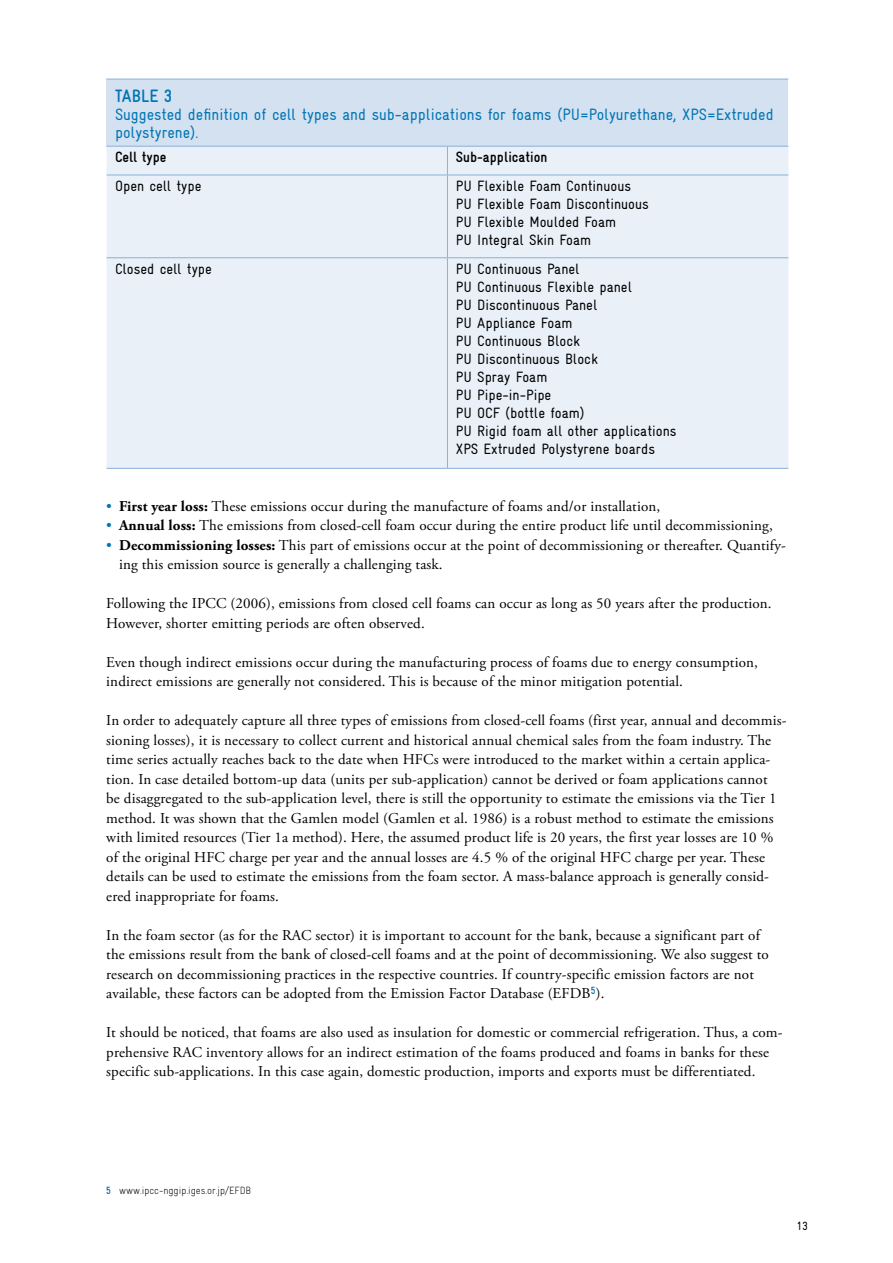
<style>
.page{position:relative;width:893px;height:1263px;background:#fff}
.page>*{position:absolute;margin:0;border:0;box-sizing:border-box;transform-origin:0 0}
.t1{font:700 condensed 18px "Gravur";color:#0075b4}
.t2{font:condensed 16.5px/18px "Gravur";color:#0075b4}
.t3{font:15px/19.5px "Adobe Garamond Pro";letter-spacing:.01em;color:#000}
.t4{font:condensed 15px/18px "Gravur";color:#000}
.t5{font:700 condensed 15px "Gravur";color:#000}
.t6{font:condensed 12px "Gravur";color:#000}
.t7{font:300 condensed 10.5px "Gravur";color:#000}
.s1{color:#0075b4}
.s2{font-weight:700}
.s3{font-weight:700;color:#0075b4}
</style>
<div class="page">
<div style="left:106px;top:79px;width:682px;height:67px;background:#d3e1f0"></div>
<div style="left:106px;top:147px;width:682px;height:321px;background:#eaf0f8"></div>
<hr style="left:106px;top:79px;width:341px;height:1px;background:#89b1d8">
<hr style="left:447px;top:79px;width:341px;height:1px;background:#89b1d8">
<hr style="left:106px;top:146px;width:341px;height:1px;background:#89b1d8">
<hr style="left:447px;top:146px;width:341px;height:1px;background:#89b1d8">
<hr style="left:106px;top:175px;width:341px;height:1px;background:#89b1d8">
<hr style="left:447px;top:175px;width:341px;height:1px;background:#89b1d8">
<hr style="left:106px;top:257px;width:341px;height:1px;background:#89b1d8">
<hr style="left:447px;top:257px;width:341px;height:1px;background:#89b1d8">
<hr style="left:106px;top:468px;width:341px;height:1px;background:#89b1d8">
<hr style="left:447px;top:468px;width:341px;height:1px;background:#89b1d8">
<svg style="left:447px;top:147px;width:1px;height:28px"></svg>
<hr style="left:447px;top:175px;width:1px;height:82px;background:#89b1d8">
<hr style="left:447px;top:258px;width:1px;height:210px;background:#89b1d8">
<p class="t1" style="left:115px;top:86px;width:59px">TABLE 3</p>
<p class="t2" style="left:115px;top:105px;width:660px">Suggested definition of cell types and sub-applications for foams (PU=Polyurethane, XPS=Extruded polystyrene).</p>
<p class="t5" style="left:115px;top:149px;width:53px">Cell type</p>
<p class="t5" style="left:456px;top:149px;width:93px">Sub-application</p>
<p class="t4" style="left:115px;top:177px;width:88px">Open cell type</p>
<p class="t4" style="left:456px;top:177px;width:194px">PU Flexible Foam Continuous<br>PU Flexible Foam Discontinuous<br>PU Flexible Moulded Foam<br>PU Integral Skin Foam</p>
<p class="t4" style="left:115px;top:260px;width:98px">Closed cell type</p>
<p class="t4" style="left:456px;top:260px;width:222px">PU Continuous Panel<br>PU Continuous Flexible panel<br>PU Discontinuous Panel<br>PU Appliance Foam<br>PU Continuous Block<br>PU Discontinuous Block<br>PU Spray Foam<br>PU Pipe-in-Pipe<br>PU OCF (bottle foam)<br>PU Rigid foam all other applications<br>XPS Extruded Polystyrene boards</p>
<p class="t3" style="left:106px;top:497px;width:555px"><span class="s1">•</span> <span class="s2">First year loss:</span> These emissions occur during the manufacture of foams and/or installation,</p>
<p class="t3" style="left:106px;top:516px;width:668px"><span class="s1">•</span> <span class="s2">Annual loss:</span> The emissions from closed-cell foam occur during the entire product life until decommissioning,</p>
<p class="t3" style="left:119px;top:536px;width:668px;text-indent:-13px"><span class="s1">•</span> <span class="s2">Decommissioning losses:</span> This part of emissions occur at the point of decommissioning or thereafter. Quantify&shy;ing this emission source is generally a challenging task.</p>
<p class="t3" style="left:106px;top:594px;width:667px">Following the IPCC (2006), emissions from closed cell foams can occur as long as 50 years after the production.<br>However, shorter emitting periods are often observed.</p>
<p class="t3" style="left:106px;top:653px;width:653px">Even though indirect emissions occur during the manufacturing process of foams due to energy consumption, indirect emissions are generally not considered. This is because of the minor mitigation potential.</p>
<p class="t3" style="left:106px;top:711px;width:682px">In order to adequately capture all three types of emissions from closed-cell foams (first year, annual and decommis&shy;sioning losses), it is necessary to collect current and historical annual chemical sales from the foam industry. The time series actually reaches back to the date when HFCs were introduced to the market within a certain applica&shy;tion. In case detailed bottom-up data (units per sub-application) cannot be derived or foam applications cannot<br>be disaggregated to the sub-application level, there is still the opportunity to estimate the emissions via the Tier 1 method. It was shown that the Gamlen model (Gamlen et al. 1986) is a robust method to estimate the emissions with limited resources (Tier 1a method). Here, the assumed product life is 20 years, the first year losses are 10 % of the original HFC charge per year and the annual losses are 4.5 % of the original HFC charge per year. These details can be used to estimate the emissions from the foam sector. A mass-balance approach is generally consid&shy;ered inappropriate for foams.</p>
<p class="t3" style="left:106px;top:926px;width:664px">In the foam sector (as for the RAC sector) it is important to account for the bank, because a significant part of the emissions result from the bank of closed-cell foams and at the point of decommissioning. We also suggest to research on decommissioning practices in the respective countries. If country-specific emission factors are not available, these factors can be adopted from the Emission Factor Database (EFDB<sup>5</sup>).</p>
<p class="t3" style="left:106px;top:1023px;width:678px">It should be noticed, that foams are also used as insulation for domestic or commercial refrigeration. Thus, a com&shy;prehensive RAC inventory allows for an indirect estimation of the foams produced and foams in banks for these specific sub-applications. In this case again, domestic production, imports and exports must be differentiated.</p>
<p class="t7" style="left:106px;top:1184px;width:147px"><span class="s3">5</span> www.ipcc-nggip.iges.or.jp/EFDB</p>
<p class="t6" style="left:796px;top:1219px;width:13px">13</p>
</div>
